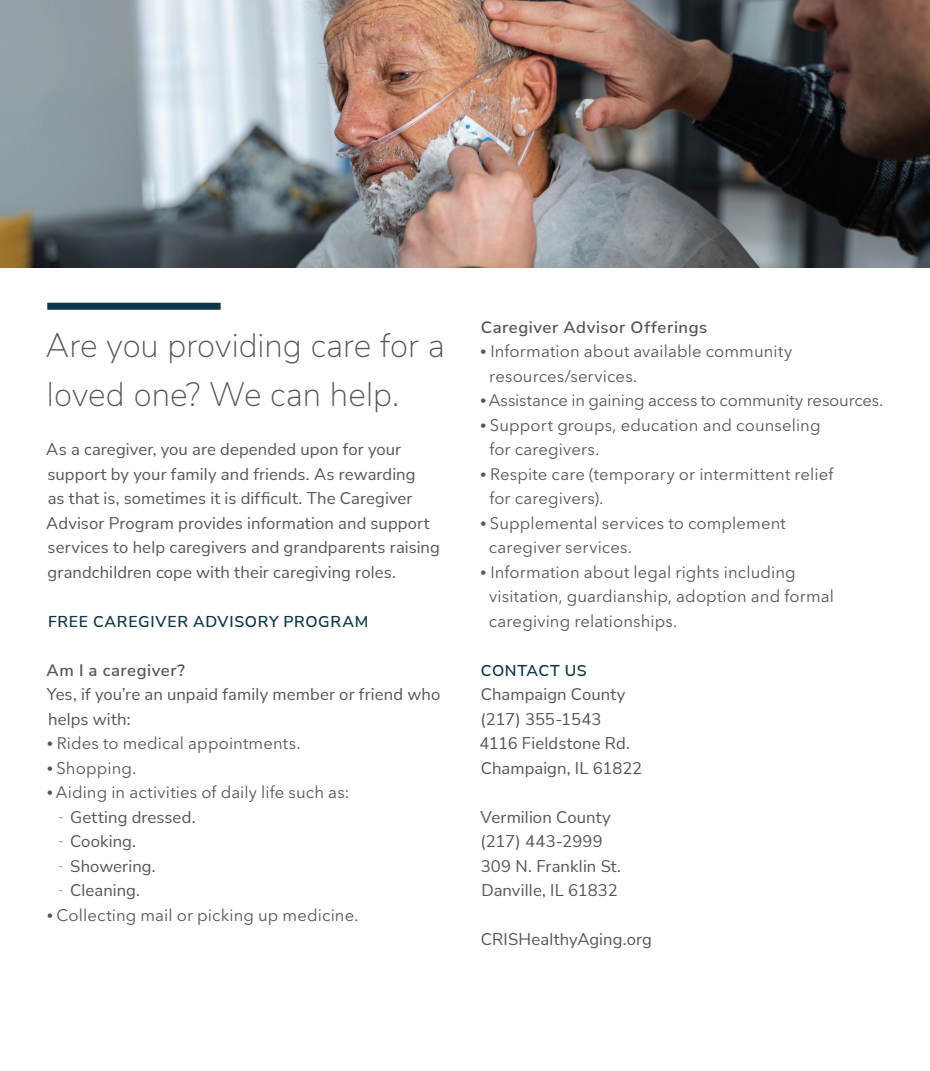
<style>
.page{position:relative;width:930px;height:1071px;background:#fff}
.page>*{position:absolute;margin:0;border:0;box-sizing:border-box;transform-origin:0 0}
.Intro{font:200 33.25px/49px "Nunito Sans";color:#54555a}
.BC{font:16.62px/24.5px "Nunito Sans";letter-spacing:.005em;color:#54555a}
.t1{font:16.62px/24.5px "Avenir Next LT Pro";letter-spacing:.005em;color:#54555a}
.SH3{font:600 16.62px "Nunito Sans";letter-spacing:.035em;color:#54555a}
.SH1{font:600 15.75px "Nunito Sans";letter-spacing:.045em;color:#0f3648}
.s1{font-family:"Nunito Sans";font-weight:300;font-size:12.25px}
.s2{font-family:"Avenir Next LT Pro";font-weight:300;font-stretch:condensed;font-size:12.25px}
</style>
<div class="page">
<img style="left:0;top:0;width:929px;height:268px">
<div style="left:47px;top:303px;width:173px;height:7px;background:#0f3648"></div>
<p class="Intro" style="left:45px;top:320px;width:401px">Are you providing care for a loved one? We can help.</p>
<p class="BC" style="left:46px;top:436px;width:395px">As a caregiver, you are depended upon for your support by your family and friends. As rewarding<br>as that is, sometimes it is difficult. The Caregiver Advisor Program provides information and support services to help caregivers and grandparents raising grandchildren cope with their caregiving roles.</p>
<p class="SH1" style="left:48px;top:610px;width:322px">FREE CAREGIVER ADVISORY PROGRAM</p>
<p class="SH3" style="left:46px;top:658px;width:140px">Am I a caregiver?</p>
<p class="BC" style="left:47px;top:681px;width:395px">Yes, if you’re an unpaid family member or friend who helps with:</p>
<p class="t1" style="left:47px;top:731px;width:255px"><span class="s1">•</span> Rides to medical appointments.</p>
<p class="t1" style="left:47px;top:755px;width:91px"><span class="s1">•</span> Shopping.</p>
<p class="t1" style="left:47px;top:780px;width:304px"><span class="s1">•</span> Aiding in activities of daily life such as:</p>
<p class="BC" style="left:59px;top:804px;width:138px"><span class="s2">–</span> Getting dressed.</p>
<p class="BC" style="left:59px;top:828px;width:79px"><span class="s2">–</span> Cooking.</p>
<p class="BC" style="left:59px;top:853px;width:98px"><span class="s2">–</span> Showering.</p>
<p class="BC" style="left:59px;top:877px;width:83px"><span class="s2">–</span> Cleaning.</p>
<p class="t1" style="left:47px;top:902px;width:313px"><span class="s1">•</span> Collecting mail or picking up medicine.</p>
<p class="SH3" style="left:481px;top:315px;width:227px">Caregiver Advisor Offerings</p>
<p class="t1" style="left:489px;top:339px;width:304px;text-indent:-9px"><span class="s1">•</span> Information about available community resources/services.</p>
<p class="t1" style="left:480px;top:388px;width:405px"><span class="s1">•</span> Assistance in gaining access to community resources.</p>
<p class="t1" style="left:489px;top:412px;width:332px;text-indent:-9px"><span class="s1">•</span> Support groups, education and counseling for caregivers.</p>
<p class="t1" style="left:489px;top:461px;width:345px;text-indent:-9px"><span class="s1">•</span> Respite care (temporary or intermittent relief for caregivers).</p>
<p class="t1" style="left:488px;top:510px;width:298px;text-indent:-9px"><span class="s1">•</span> Supplemental services to complement caregiver services.</p>
<p class="t1" style="left:488px;top:559px;width:346px;text-indent:-9px"><span class="s1">•</span> Information about legal rights including visitation, guardianship, adoption and formal caregiving relationships.</p>
<p class="SH1" style="left:481px;top:659px;width:107px">CONTACT US</p>
<p class="BC" style="left:480px;top:681px;width:146px">Champaign County</p>
<p class="BC" style="left:480px;top:706px;width:123px">(217) 355-1543</p>
<p class="BC" style="left:479px;top:730px;width:152px">4116 Fieldstone Rd.</p>
<p class="BC" style="left:480px;top:755px;width:163px">Champaign, IL 61822</p>
<p class="BC" style="left:480px;top:804px;width:132px">Vermilion County</p>
<p class="BC" style="left:480px;top:828px;width:124px">(217) 443-2999</p>
<p class="BC" style="left:480px;top:853px;width:142px">309 N. Franklin St.</p>
<p class="BC" style="left:481px;top:877px;width:138px">Danville, IL 61832</p>
<p class="BC" style="left:480px;top:926px;width:172px">CRISHealthyAging.org</p>
</div>
